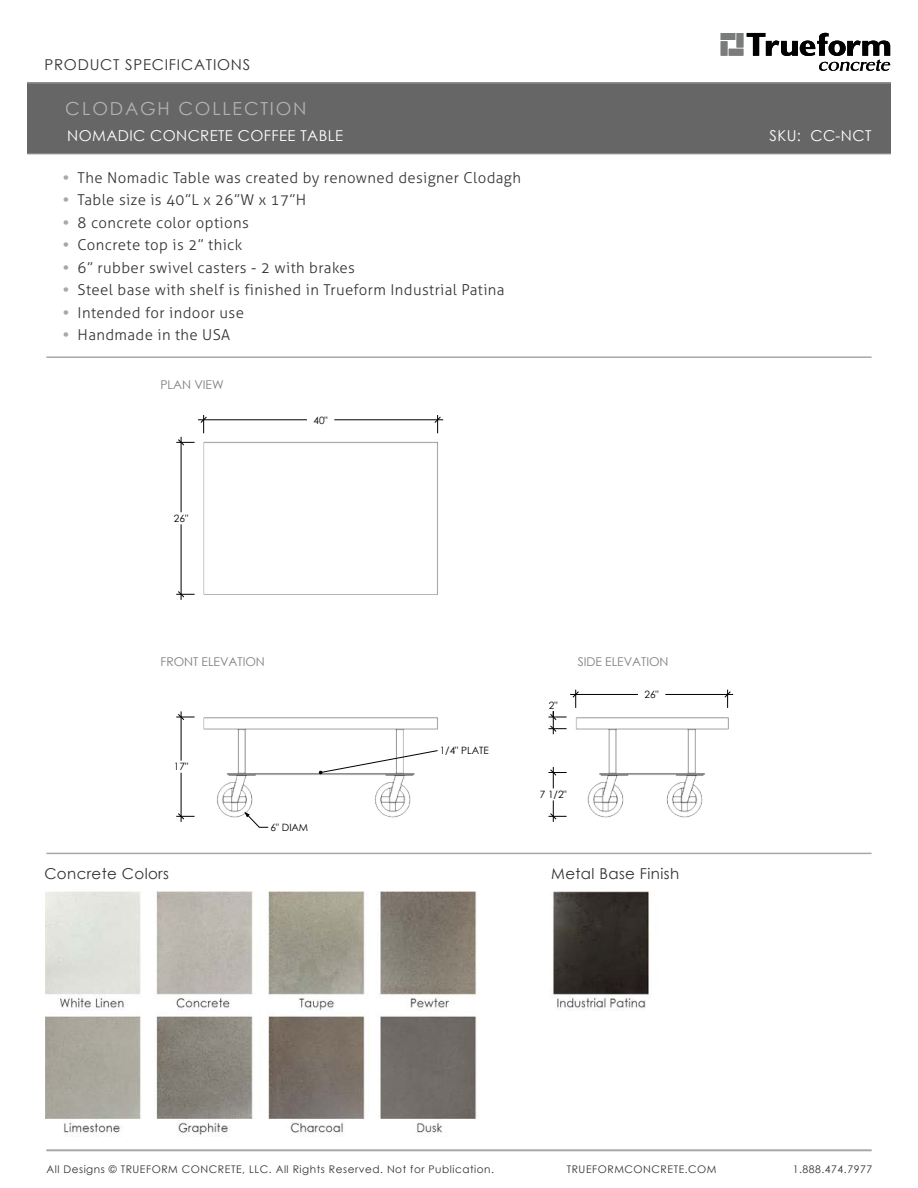
<style>
.page{position:relative;width:918px;height:1188px;background:#fff}
.page>*{position:absolute;margin:0;border:0;box-sizing:border-box;transform-origin:0 0}
.t1{font:18px "Century Gothic";letter-spacing:.1em;color:#fff}
.t2{font:300 15px "Aller";letter-spacing:.025em;color:#333}
.t3{font:15px "Century Gothic";letter-spacing:.025em;color:#fff}
.t4{font:15px "Century Gothic";letter-spacing:.025em;color:#333}
.t5{font:15px "Century Gothic";letter-spacing:.05em;color:#333}
.t6{font:12.15px "Century Gothic";color:#7f7f7f}
.t7{font:10.5px "Century Gothic";letter-spacing:.05em;color:#333}
.t8{font:10.05px "Century Gothic";letter-spacing:-.005em;color:#000}
.s1{font-family:"Century Gothic";font-weight:400;color:#a8a8a8}
</style>
<div class="page">
<div style="left:27px;top:83px;width:864px;height:71px;background:#666"></div>
<svg style="left:721px;top:33px;width:169px;height:38px"></svg>
<hr style="left:27px;top:83px;width:864px;height:1px;background:#a8a8a8">
<hr style="left:27px;top:154px;width:864px;height:1px;background:#a8a8a8">
<hr style="left:46px;top:356px;width:826px;height:2px;background:#a8a8a8">
<hr style="left:46px;top:1149px;width:826px;height:2px;background:#a8a8a8">
<img style="left:46px;top:891px;width:604px;height:246px">
<hr style="left:46px;top:853px;width:826px;height:1px;background:#a8a8a8">
<img style="left:180px;top:419px;width:554px;height:409px">
<hr style="left:181px;top:717px;width:1px;height:99px;background:#000">
<svg style="left:176px;top:813px;width:19px;height:9px"></svg>
<svg style="left:176px;top:711px;width:19px;height:9px"></svg>
<hr style="left:181px;top:442px;width:1px;height:152px;background:#000">
<svg style="left:176px;top:591px;width:19px;height:9px"></svg>
<svg style="left:319px;top:750px;width:119px;height:24px"></svg>
<svg style="left:245px;top:813px;width:23px;height:15px"></svg>
<hr style="left:576px;top:694px;width:152px;height:1px;background:#000">
<svg style="left:724px;top:690px;width:9px;height:18px"></svg>
<hr style="left:204px;top:420px;width:234px;height:1px;background:#000">
<svg style="left:176px;top:415px;width:31px;height:31px"></svg>
<svg style="left:434px;top:415px;width:9px;height:18px"></svg>
<hr style="left:553px;top:773px;width:1px;height:43px;background:#000">
<svg style="left:548px;top:813px;width:19px;height:9px"></svg>
<svg style="left:548px;top:767px;width:19px;height:9px"></svg>
<svg style="left:548px;top:690px;width:31px;height:44px"></svg>
<p class="t5" style="left:44px;top:54px;width:207px">PRODUCT SPECIFICATIONS</p>
<p class="t1" style="left:66px;top:96px;width:242px">CLODAGH COLLECTION</p>
<p class="t3" style="left:67px;top:126px;width:277px">NOMADIC CONCRETE COFFEE TABLE</p>
<p class="t2" style="left:61px;top:168px;width:461px"><span class="s1">•</span> The Nomadic Table was created by renowned designer Clodagh</p>
<p class="t2" style="left:61px;top:191px;width:246px"><span class="s1">•</span> Table size is 40”L x 26”W x 17”H</p>
<p class="t2" style="left:61px;top:213px;width:189px"><span class="s1">•</span> 8 concrete color options</p>
<p class="t2" style="left:61px;top:236px;width:182px"><span class="s1">•</span> Concrete top is 2” thick</p>
<p class="t2" style="left:61px;top:258px;width:295px"><span class="s1">•</span> 6” rubber swivel casters - 2 with brakes</p>
<p class="t2" style="left:61px;top:281px;width:445px"><span class="s1">•</span> Steel base with shelf is finished in Trueform Industrial Patina</p>
<p class="t2" style="left:61px;top:303px;width:184px"><span class="s1">•</span> Intended for indoor use</p>
<p class="t2" style="left:61px;top:326px;width:170px"><span class="s1">•</span> Handmade in the USA</p>
<p class="t6" style="left:160px;top:376px;width:65px">PLAN VIEW</p>
<p class="t8" style="left:174px;top:511px;width:16px">26"</p>
<p class="t8" style="left:314px;top:413px;width:16px">40"</p>
<p class="t6" style="left:160px;top:653px;width:106px">FRONT ELEVATION</p>
<p class="t6" style="left:578px;top:653px;width:92px">SIDE ELEVATION</p>
<p class="t8" style="left:645px;top:688px;width:16px">26"</p>
<p class="t8" style="left:174px;top:760px;width:16px">17"</p>
<p class="t8" style="left:270px;top:820px;width:39px">6" DIAM</p>
<p class="t8" style="left:440px;top:744px;width:51px">1/4" PLATE</p>
<p class="t8" style="left:549px;top:698px;width:10px">2"</p>
<p class="t8" style="left:540px;top:788px;width:28px">7 1/2"</p>
<p class="t4" style="left:44px;top:863px;width:126px">Concrete Colors</p>
<p class="t4" style="left:551px;top:863px;width:129px">Metal Base Finish</p>
<p class="t3" style="left:770px;top:126px;width:103px">SKU: CC-NCT</p>
<p class="t7" style="left:46px;top:1162px;width:449px">All Designs © TRUEFORM CONCRETE, LLC. All Rights Reserved. Not for Publication.</p>
<p class="t7" style="left:567px;top:1162px;width:151px">TRUEFORMCONCRETE.COM</p>
<p class="t7" style="left:793px;top:1162px;width:81px">1.888.474.7977</p>
</div>
